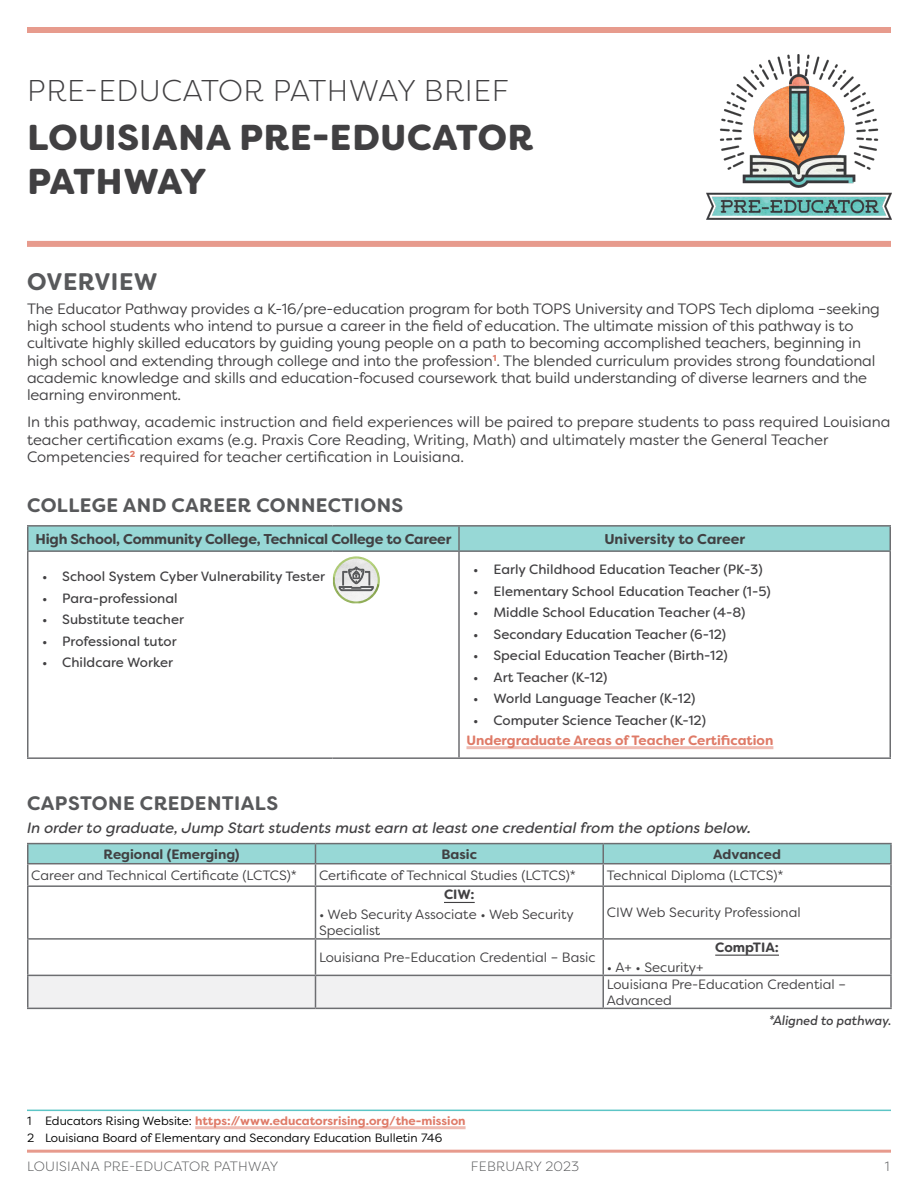
<style>
.page{position:relative;width:918px;height:1188px;background:#fff}
.page>*{position:absolute;margin:0;border:0;box-sizing:border-box;transform-origin:0 0}
.t1{font:900 36px/43.2px "Filson Soft";letter-spacing:.02em;color:#414042}
.t2{font:300 30px "Filson Soft";letter-spacing:.02em;color:#414042}
.t3{font:700 24px "Filson Soft";letter-spacing:.02em;color:#58595b}
.t4{font:700 19.5px "Filson Soft";letter-spacing:.02em;color:#58595b}
.t5{font:15px/17.2px "Filson Soft";letter-spacing:-.01em;color:#414042}
.t6{font:italic 15px "Filson Soft";color:#414042}
.t7{font:700 14.25px "Filson Soft";letter-spacing:-.015em;color:#414042}
.t8{font:13.5px "Filson Soft";color:#414042}
.t9{font:13.5px/16.2px "Filson Soft";color:#414042}
.t10{font:700 13.5px "Filson Soft";color:#414042}
.t11{font:300 13.5px "Filson Soft";letter-spacing:.02em;color:#58595b}
.t12{font:700 13.5px "Filson Soft";color:#df7a67}
.t13{font:italic 600 13.5px "Trenda";color:#414042}
.Footnote{font:700 12px "Filson Soft";color:#df7a67}
.Footnote-2{font:12px "Filson Soft";color:#000}
.s1{font-weight:400;color:#000}
</style>
<div class="page">
<hr style="left:27px;top:1150px;width:864px;height:3px;background:#e79b8d">
<div style="left:27px;top:27px;width:864px;height:6px;background:#e79b8d"></div>
<div style="left:27px;top:241px;width:864px;height:6px;background:#e79b8d"></div>
<hr style="left:27px;top:525px;width:306px;height:2px;background:#6d6e71">
<hr style="left:333px;top:525px;width:126px;height:2px;background:#6d6e71">
<hr style="left:459px;top:525px;width:432px;height:2px;background:#6d6e71">
<hr style="left:27px;top:552px;width:1px;height:205px;background:#6d6e71">
<hr style="left:458px;top:552px;width:2px;height:205px;background:#6d6e71">
<hr style="left:890px;top:552px;width:1px;height:205px;background:#6d6e71">
<hr style="left:27px;top:757px;width:306px;height:2px;background:#6d6e71">
<hr style="left:333px;top:757px;width:126px;height:2px;background:#6d6e71">
<hr style="left:459px;top:757px;width:432px;height:2px;background:#6d6e71">
<img style="left:335px;top:591px;width:42px;height:12px">
<svg style="left:27px;top:526px;width:864px;height:65px"></svg>
<hr style="left:466px;top:746px;width:307px;height:3px;background:#efbcb3">
<svg style="left:28px;top:887px;width:862px;height:88px"></svg>
<div style="left:28px;top:976px;width:575px;height:32px;background:#f1f1f2"></div>
<hr style="left:27px;top:843px;width:288px;height:1px;background:#6d6e71">
<hr style="left:315px;top:843px;width:288px;height:1px;background:#6d6e71">
<hr style="left:603px;top:843px;width:289px;height:1px;background:#6d6e71">
<svg style="left:27px;top:844px;width:865px;height:41px"></svg>
<hr style="left:890px;top:864px;width:2px;height:21px;background:#6d6e71">
<hr style="left:27px;top:885px;width:288px;height:2px;background:#6d6e71">
<hr style="left:27px;top:887px;width:1px;height:51px;background:#6d6e71">
<hr style="left:315px;top:885px;width:288px;height:2px;background:#6d6e71">
<hr style="left:315px;top:887px;width:1px;height:51px;background:#6d6e71">
<hr style="left:603px;top:885px;width:289px;height:2px;background:#6d6e71">
<hr style="left:603px;top:887px;width:1px;height:51px;background:#6d6e71">
<hr style="left:890px;top:887px;width:2px;height:51px;background:#6d6e71">
<hr style="left:27px;top:938px;width:288px;height:2px;background:#6d6e71">
<hr style="left:27px;top:940px;width:1px;height:35px;background:#6d6e71">
<hr style="left:315px;top:938px;width:288px;height:2px;background:#6d6e71">
<hr style="left:315px;top:940px;width:1px;height:35px;background:#6d6e71">
<hr style="left:603px;top:938px;width:289px;height:2px;background:#6d6e71">
<hr style="left:603px;top:940px;width:1px;height:35px;background:#6d6e71">
<hr style="left:890px;top:940px;width:2px;height:35px;background:#6d6e71">
<hr style="left:27px;top:975px;width:288px;height:1px;background:#6d6e71">
<hr style="left:27px;top:976px;width:1px;height:32px;background:#6d6e71">
<hr style="left:315px;top:975px;width:288px;height:1px;background:#6d6e71">
<hr style="left:315px;top:976px;width:1px;height:32px;background:#6d6e71">
<hr style="left:603px;top:975px;width:289px;height:1px;background:#6d6e71">
<hr style="left:603px;top:976px;width:1px;height:32px;background:#6d6e71">
<hr style="left:890px;top:976px;width:2px;height:32px;background:#6d6e71">
<hr style="left:27px;top:1008px;width:288px;height:1px;background:#6d6e71">
<hr style="left:315px;top:1008px;width:288px;height:1px;background:#6d6e71">
<hr style="left:603px;top:1008px;width:289px;height:1px;background:#6d6e71">
<hr style="left:444px;top:902px;width:31px;height:1px;background:#414042">
<hr style="left:715px;top:955px;width:64px;height:1px;background:#414042">
<hr style="left:27px;top:1110px;width:864px;height:1px;background:#5dc5c6">
<hr style="left:195px;top:1126px;width:271px;height:3px;background:#efbcb3">
<img style="left:706px;top:55px;width:186px;height:165px">
<p class="t2" style="left:27px;top:71px;width:483px">PRE-EDUCATOR PATHWAY BRIEF</p>
<p class="t1" style="left:27px;top:116px;width:508px">LOUISIANA PRE-EDUCATOR<br>PATHWAY</p>
<p class="t3" style="left:27px;top:266px;width:132px">OVERVIEW</p>
<p class="t5" style="left:27px;top:300px;width:854px">The Educator Pathway provides a K-16/pre-education program for both TOPS University and TOPS Tech diploma –seeking high school students who intend to pursue a career in the field of education. The ultimate mission of this pathway is to cultivate highly skilled educators by guiding young people on a path to becoming accomplished teachers, beginning in high school and extending through college and into the profession<sup>1</sup>. The blended curriculum provides strong foundational academic knowledge and skills and education-focused coursework that build understanding of diverse learners and the learning environment.</p>
<p class="t5" style="left:27px;top:413px;width:865px">In this pathway, academic instruction and field experiences will be paired to prepare students to pass required Louisiana teacher certification exams (e.g. Praxis Core Reading, Writing, Math) and ultimately master the General Teacher<br>Competencies<sup>2</sup> required for teacher certification in Louisiana.</p>
<p class="t4" style="left:27px;top:493px;width:378px">COLLEGE AND CAREER CONNECTIONS</p>
<p class="t7" style="left:36px;top:529px;width:418px">High School, Community College, Technical College to Career</p>
<p class="t7" style="left:604px;top:529px;width:142px">University to Career</p>
<p class="t8" style="left:42px;top:568px;width:285px">• School System Cyber Vulnerability Tester</p>
<p class="t8" style="left:42px;top:589px;width:137px">• Para-professional</p>
<p class="t8" style="left:42px;top:611px;width:144px">• Substitute teacher</p>
<p class="t8" style="left:42px;top:632px;width:136px">• Professional tutor</p>
<p class="t8" style="left:42px;top:654px;width:133px">• Childcare Worker</p>
<p class="t8" style="left:473px;top:561px;width:291px">• Early Childhood Education Teacher (PK-3)</p>
<p class="t8" style="left:473px;top:582px;width:299px">• Elementary School Education Teacher (1-5)</p>
<p class="t8" style="left:473px;top:604px;width:274px">• Middle School Education Teacher (4-8)</p>
<p class="t8" style="left:473px;top:626px;width:255px">• Secondary Education Teacher (6-12)</p>
<p class="t8" style="left:473px;top:647px;width:256px">• Special Education Teacher (Birth-12)</p>
<p class="t8" style="left:473px;top:669px;width:136px">• Art Teacher (K-12)</p>
<p class="t8" style="left:473px;top:690px;width:224px">• World Language Teacher (K-12)</p>
<p class="t8" style="left:473px;top:712px;width:234px">• Computer Science Teacher (K-12)</p>
<p class="t12" style="left:466px;top:731px;width:308px">Undergraduate Areas of Teacher Certification</p>
<p class="t4" style="left:27px;top:791px;width:252px">CAPSTONE CREDENTIALS</p>
<p class="t6" style="left:27px;top:818px;width:726px">In order to graduate, Jump Start students must earn at least one credential from the options below.</p>
<p class="t10" style="left:104px;top:845px;width:137px">Regional (Emerging)</p>
<p class="t10" style="left:442px;top:845px;width:37px">Basic</p>
<p class="t10" style="left:713px;top:845px;width:69px">Advanced</p>
<p class="t9" style="left:31px;top:867px;width:267px">Career and Technical Certificate (LCTCS)*</p>
<p class="t9" style="left:319px;top:867px;width:258px">Certificate of Technical Studies (LCTCS)*</p>
<p class="t9" style="left:607px;top:867px;width:178px">Technical Diploma (LCTCS)*</p>
<p class="t10" style="left:444px;top:886px;width:32px">CIW:</p>
<p class="t9" style="left:319px;top:906px;width:256px">• Web Security Associate • Web Security<br>Specialist</p>
<p class="t9" style="left:607px;top:905px;width:195px">CIW Web Security Professional</p>
<p class="t9" style="left:319px;top:949px;width:278px">Louisiana Pre-Education Credential – Basic</p>
<p class="t10" style="left:715px;top:939px;width:65px">CompTIA:</p>
<p class="t9" style="left:607px;top:959px;width:98px">• A+ • Security+</p>
<p class="t9" style="left:607px;top:976px;width:241px">Louisiana Pre-Education Credential –<br>Advanced</p>
<p class="t13" style="left:768px;top:1012px;width:124px">*Aligned to pathway.</p>
<p class="Footnote" style="left:27px;top:1113px;width:440px"><span class="s1">1 Educators Rising Website:</span> https://www.educatorsrising.org/the-mission</p>
<p class="Footnote-2" style="left:27px;top:1130px;width:417px">2 Louisiana Board of Elementary and Secondary Education Bulletin 746</p>
<p class="t11" style="left:27px;top:1158px;width:253px">LOUISIANA PRE-EDUCATOR PATHWAY</p>
<p class="t11" style="left:471px;top:1158px;width:110px">FEBRUARY 2023</p>
<p class="t11" style="left:885px;top:1158px;width:6px">1</p>
</div>
